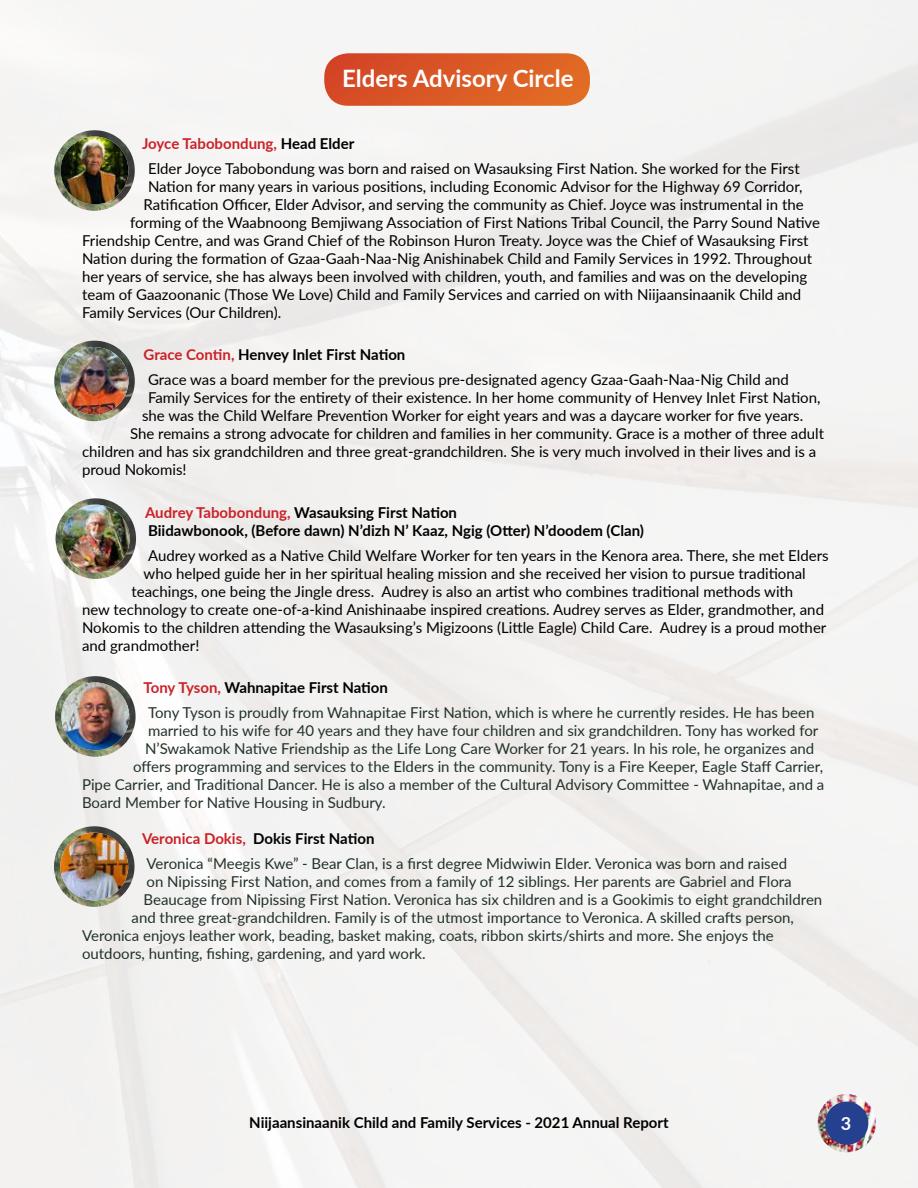
<style>
.page{position:relative;width:918px;height:1188px;background:#fff}
.page>*{position:absolute;margin:0;border:0;box-sizing:border-box;transform-origin:0 0}
.t1{font:700 24px "Lato";color:#fff}
.t2{font:700 18px "Lato";color:#fff}
.t3{font:15px/24.8px "Lato";color:#000}
.t4{font:15px/24.8px "Lato";color:#213229}
.t5{font:700 15px/18px "Lato";color:#000}
.s1{font-weight:700;color:#ca2127}
.s2{font-weight:700}
.s3{color:#ca2127}
.s4{font-weight:700;color:#000}
</style>
<div class="page">
<img style="left:0;top:0;width:918px;height:1188px">
<img style="left:818px;top:1094px;width:58px;height:58px;border-radius:29px">
<div style="left:825px;top:1102px;width:43px;height:43px;background:#25408f;border-radius:50%"></div>
<svg style="left:324px;top:53px;width:266px;height:53px;background:#db5f2e"></svg>
<img style="left:54px;top:130px;width:81px;height:81px;border-radius:40px">
<img style="left:61px;top:137px;width:67px;height:67px;border-radius:34px">
<img style="left:56px;top:498px;width:80px;height:81px;border-radius:40px">
<img style="left:62px;top:505px;width:68px;height:68px;border-radius:34px">
<img style="left:55px;top:676px;width:81px;height:81px;border-radius:40px">
<img style="left:61px;top:683px;width:68px;height:67px;border-radius:34px">
<img style="left:54px;top:341px;width:81px;height:80px;border-radius:40px">
<img style="left:61px;top:347px;width:67px;height:68px;border-radius:34px">
<img style="left:54px;top:826px;width:81px;height:81px;border-radius:40px">
<img style="left:60px;top:833px;width:68px;height:67px;border-radius:34px">
<h1 class="t1" style="left:342px;top:61px;width:233px">Elders Advisory Circle</h1>
<p class="t3" style="left:148px;top:130px;width:653px;text-indent:-6px"><span class="s1">Joyce Tabobondung,</span> <span class="s2">Head Elder<br></span>Elder Joyce Tabobondung was born and raised on Wasauksing First Nation. She worked for the First</p>
<p class="t3" style="left:148px;top:173px;width:656px">Nation for many years in various positions, including Economic Advisor for the Highway 69 Corridor,</p>
<p class="t3" style="left:144px;top:191px;width:662px">Ratification Officer, Elder Advisor, and serving the community as Chief. Joyce was instrumental in the</p>
<p class="t3" style="left:130px;top:209px;width:691px">forming of the Waabnoong Bemjiwang Association of First Nations Tribal Council, the Parry Sound Native</p>
<p class="t3" style="left:82px;top:227px;width:728px">Friendship Centre, and was Grand Chief of the Robinson Huron Treaty. Joyce was the Chief of Wasauksing First</p>
<p class="t3" style="left:82px;top:245px;width:732px">Nation during the formation of Gzaa-Gaah-Naa-Nig Anishinabek Child and Family Services in 1992. Throughout</p>
<p class="t3" style="left:82px;top:263px;width:727px">her years of service, she has always been involved with children, youth, and families and was on the developing</p>
<p class="t3" style="left:82px;top:281px;width:721px">team of Gaazoonanic (Those We Love) Child and Family Services and carried on with Niijaansinaanik Child and</p>
<p class="t3" style="left:82px;top:299px;width:201px">Family Services (Our Children).</p>
<p class="t3" style="left:148px;top:342px;width:642px;text-indent:-4px"><span class="s1">Grace Contin,</span> <span class="s2">Henvey Inlet First Nation<br></span>Grace was a board member for the previous pre-designated agency Gzaa-Gaah-Naa-Nig Child and</p>
<p class="t3" style="left:148px;top:385px;width:674px">Family Services for the entirety of their existence. In her home community of Henvey Inlet First Nation,</p>
<p class="t3" style="left:142px;top:403px;width:663px">she was the Child Welfare Prevention Worker for eight years and was a daycare worker for five years.</p>
<p class="t3" style="left:130px;top:421px;width:696px">She remains a strong advocate for children and families in her community. Grace is a mother of three adult</p>
<p class="t3" style="left:82px;top:439px;width:736px">children and has six grandchildren and three great-grandchildren. She is very much involved in their lives and is a</p>
<p class="t3" style="left:82px;top:457px;width:106px">proud Nokomis!</p>
<p class="t5" style="left:145px;top:503px;width:500px"><span class="s3">Audrey Tabobondung,</span> Wasauksing First Nation<br>Biidawbonook, (Before dawn) N’dizh N’ Kaaz, Ngig (Otter) N’doodem (Clan)</p>
<p class="t3" style="left:148px;top:542px;width:682px">Audrey worked as a Native Child Welfare Worker for ten years in the Kenora area. There, she met Elders</p>
<p class="t3" style="left:144px;top:560px;width:664px">who helped guide her in her spiritual healing mission and she received her vision to pursue traditional</p>
<p class="t3" style="left:132px;top:578px;width:663px">teachings, one being the Jingle dress. Audrey is also an artist who combines traditional methods with</p>
<p class="t3" style="left:82px;top:596px;width:744px">new technology to create one-of-a-kind Anishinaabe inspired creations. Audrey serves as Elder, grandmother, and</p>
<p class="t3" style="left:82px;top:614px;width:746px">Nokomis to the children attending the Wasauksing’s Migizoons (Little Eagle) Child Care. Audrey is a proud mother</p>
<p class="t3" style="left:82px;top:632px;width:119px">and grandmother!</p>
<p class="t4" style="left:148px;top:675px;width:668px;text-indent:-5px"><span class="s1">Tony Tyson,</span> <span class="s4">Wahnapitae First Nation<br></span>Tony Tyson is proudly from Wahnapitae First Nation, which is where he currently resides. He has been</p>
<p class="t4" style="left:148px;top:718px;width:672px">married to his wife for 40 years and they have four children and six grandchildren. Tony has worked for</p>
<p class="t4" style="left:145px;top:736px;width:671px">N’Swakamok Native Friendship as the Life Long Care Worker for 21 years. In his role, he organizes and</p>
<p class="t4" style="left:133px;top:754px;width:692px">offers programming and services to the Elders in the community. Tony is a Fire Keeper, Eagle Staff Carrier,</p>
<p class="t4" style="left:82px;top:772px;width:744px">Pipe Carrier, and Traditional Dancer. He is also a member of the Cultural Advisory Committee - Wahnapitae, and a</p>
<p class="t4" style="left:82px;top:790px;width:305px">Board Member for Native Housing in Sudbury.</p>
<p class="t4" style="left:142px;top:826px;width:647px"><span class="s1">Veronica Dokis,</span> <span class="s4">Dokis First Nation<br></span>Veronica “Meegis Kwe” - Bear Clan, is a first degree Midwiwin Elder. Veronica was born and raised</p>
<p class="t4" style="left:147px;top:868px;width:647px">on Nipissing First Nation, and comes from a family of 12 siblings. Her parents are Gabriel and Flora</p>
<p class="t4" style="left:144px;top:886px;width:680px">Beaucage from Nipissing First Nation. Veronica has six children and is a Gookimis to eight grandchildren</p>
<p class="t4" style="left:132px;top:904px;width:664px">and three great-grandchildren. Family is of the utmost importance to Veronica. A skilled crafts person,</p>
<p class="t4" style="left:82px;top:922px;width:693px">Veronica enjoys leather work, beading, basket making, coats, ribbon skirts/shirts and more. She enjoys the</p>
<p class="t4" style="left:82px;top:940px;width:345px">outdoors, hunting, fishing, gardening, and yard work.</p>
<p class="t5" style="left:249px;top:1113px;width:421px">Niijaansinaanik Child and Family Services - 2021 Annual Report</p>
<p class="t2" style="left:841px;top:1110px;width:12px">3</p>
</div>
